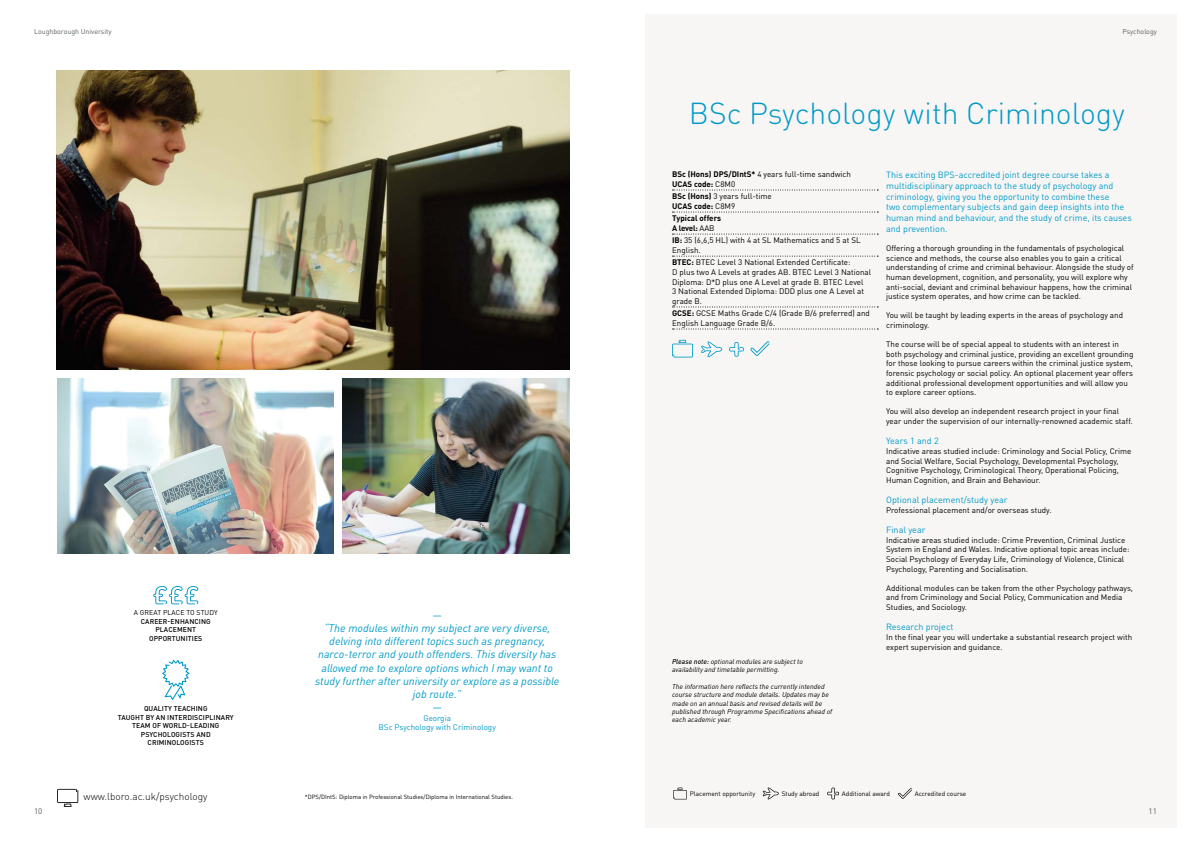
<style>
.page{position:relative;width:1191px;height:842px;background:#fff}
.page>*{position:absolute;margin:0;border:0;box-sizing:border-box;transform-origin:0 0}
.t1{font:300 30px "DIN Round OT";color:#009ac7}
.t2{font:italic 11px/13.2px "DINOT";color:#009ac7;text-align:center}
.t3{font:300 10px "DINOT";color:#000}
.t4{font:9px/10.8px "DINOT";color:#009ac7}
.t5{font:8px/9.6px "DINOT";color:#000}
.t6{font:700 8px/9.6px "DINOT";color:#000}
.t7{font:8px/9.6px "DIN Round OT";color:#009ac7;text-align:center}
.t8{font:8px "DINOT";color:#575e62}
.t9{font:italic 7px/8.4px "DINOT";color:#000}
.t10{font:500 7px/8.4px "DINOT";letter-spacing:.01em;color:#000;text-align:center}
.t11{font:7px "DINOT";color:#575e62}
.t12{font:7px "DINOT";letter-spacing:.01em;color:#000}
.t13{font:6.5px "DINOT";color:#000}
.t14{font:6px "DINOT";color:#000}
.s1{font-weight:400}
.s2{font-weight:700}
.s3{font-weight:500}
</style>
<div class="page">
<img style="left:57px;top:71px;width:513px;height:298px">
<img style="left:343px;top:378px;width:227px;height:176px">
<img style="left:57px;top:378px;width:277px;height:176px">
<div style="left:645px;top:14px;width:531px;height:814px;background:#f8f6f5"></div>
<svg style="left:153px;top:586px;width:46px;height:19px"></svg>
<svg style="left:672px;top:190px;width:206px;height:1px"></svg>
<svg style="left:672px;top:212px;width:206px;height:1px"></svg>
<svg style="left:672px;top:234px;width:206px;height:1px"></svg>
<svg style="left:672px;top:256px;width:206px;height:1px"></svg>
<svg style="left:672px;top:307px;width:206px;height:1px"></svg>
<svg style="left:672px;top:329px;width:206px;height:1px"></svg>
<svg style="left:701px;top:341px;width:21px;height:16px"></svg>
<svg style="left:672px;top:340px;width:21px;height:17px"></svg>
<svg style="left:729px;top:342px;width:15px;height:15px"></svg>
<svg style="left:750px;top:341px;width:19px;height:15px"></svg>
<svg style="left:162px;top:660px;width:27px;height:40px"></svg>
<svg style="left:57px;top:789px;width:21px;height:18px"></svg>
<svg style="left:673px;top:787px;width:14px;height:12px"></svg>
<svg style="left:762px;top:787px;width:17px;height:12px"></svg>
<svg style="left:898px;top:788px;width:14px;height:11px"></svg>
<svg style="left:827px;top:788px;width:12px;height:11px"></svg>
<p class="t11" style="left:34px;top:27px;width:79px">Loughborough University</p>
<p class="t12" style="left:134px;top:608px;width:85px">A GREAT PLACE TO STUDY</p>
<p class="t10" style="left:141px;top:617px;width:71px">CAREER-ENHANCING<br>PLACEMENT<br>OPPORTUNITIES</p>
<p class="t10" style="left:118px;top:705px;width:117px">QUALITY TEACHING<br>TAUGHT BY AN INTERDISCIPLINARY<br>TEAM OF WORLD-LEADING<br>PSYCHOLOGISTS AND<br>CRIMINOLOGISTS</p>
<p class="t2" style="left:315px;top:608px;width:246px">—<br>“The modules within my subject are very diverse, delving into different topics such as pregnancy, narco-terror and youth offenders. This diversity has allowed me to explore options which I may want to study further after university or explore as a possible job route.”<br>—</p>
<p class="t7" style="left:378px;top:713px;width:119px">Georgia<br>BSc Psychology with Criminology</p>
<p class="t11" style="left:1122px;top:27px;width:36px">Psychology</p>
<h1 class="t1" style="left:689px;top:95px;width:437px">BSc Psychology with Criminology</h1>
<p class="t6" style="left:672px;top:169px;width:180px">BSc (Hons) DPS/DIntS* <span class="s1">4 years full-time sandwich<br></span>UCAS code: <span class="s1">C8M0</span></p>
<p class="t5" style="left:672px;top:191px;width:101px"><span class="s2">BSc (Hons)</span> 3 years full-time<br><span class="s2">UCAS code:</span> C8M9</p>
<p class="t6" style="left:672px;top:213px;width:51px">Typical offers<br>A level: <span class="s1">AAB</span></p>
<p class="t5" style="left:672px;top:235px;width:190px"><span class="s2">IB:</span> 35 (6,6,5 HL) with 4 at SL Mathematics and 5 at SL<br>English.</p>
<p class="t5" style="left:672px;top:257px;width:200px"><span class="s2">BTEC:</span> BTEC Level 3 National Extended Certificate:<br>D plus two A Levels at grades AB. BTEC Level 3 National Diploma: D*D plus one A Level at grade B. BTEC Level<br>3 National Extended Diploma: DDD plus one A Level at grade B.</p>
<p class="t5" style="left:672px;top:308px;width:199px"><span class="s2">GCSE:</span> GCSE Maths Grade C/4 (Grade B/6 preferred) and<br>English Language Grade B/6.</p>
<p class="t9" style="left:672px;top:657px;width:132px"><span class="s3">Please note:</span> optional modules are subject to availability and timetable permitting.</p>
<p class="t9" style="left:672px;top:682px;width:162px">The information here reflects the currently intended course structure and module details. Updates may be made on an annual basis and revised details will be published through Programme Specifications ahead of each academic year.</p>
<p class="t4" style="left:886px;top:169px;width:247px">This exciting BPS-accredited joint degree course takes a multidisciplinary approach to the study of psychology and criminology, giving you the opportunity to combine these<br>two complementary subjects and gain deep insights into the human mind and behaviour, and the study of crime, its causes and prevention.</p>
<p class="t5" style="left:886px;top:243px;width:249px">Offering a thorough grounding in the fundamentals of psychological science and methods, the course also enables you to gain a critical understanding of crime and criminal behaviour. Alongside the study of human development, cognition, and personality, you will explore why anti-social, deviant and criminal behaviour happens, how the criminal justice system operates, and how crime can be tackled.</p>
<p class="t5" style="left:886px;top:311px;width:238px">You will be taught by leading experts in the areas of psychology and criminology.</p>
<p class="t5" style="left:886px;top:339px;width:249px">The course will be of special appeal to students with an interest in both psychology and criminal justice, providing an excellent grounding for those looking to pursue careers within the criminal justice system, forensic psychology or social policy. An optional placement year offers additional professional development opportunities and will allow you to explore career options.</p>
<p class="t5" style="left:886px;top:407px;width:248px">You will also develop an independent research project in your final year under the supervision of our internally-renowned academic staff.</p>
<p class="t4" style="left:886px;top:436px;width:54px">Years 1 and 2</p>
<p class="t5" style="left:886px;top:446px;width:247px">Indicative areas studied include: Criminology and Social Policy, Crime and Social Welfare, Social Psychology, Developmental Psychology, Cognitive Psychology, Criminological Theory, Operational Policing, Human Cognition, and Brain and Behaviour.</p>
<p class="t4" style="left:886px;top:494px;width:123px">Optional placement/study year</p>
<p class="t5" style="left:886px;top:505px;width:167px">Professional placement and/or overseas study.</p>
<p class="t4" style="left:886px;top:524px;width:41px">Final year</p>
<p class="t5" style="left:886px;top:535px;width:245px">Indicative areas studied include: Crime Prevention, Criminal Justice System in England and Wales. Indicative optional topic areas include:<br>Social Psychology of Everyday Life, Criminology of Violence, Clinical Psychology, Parenting and Socialisation.</p>
<p class="t5" style="left:886px;top:583px;width:248px">Additional modules can be taken from the other Psychology pathways, and from Criminology and Social Policy, Communication and Media<br>Studies, and Sociology.</p>
<p class="t4" style="left:886px;top:622px;width:69px">Research project</p>
<p class="t5" style="left:886px;top:632px;width:248px">In the final year you will undertake a substantial research project with expert supervision and guidance.</p>
<p class="t8" style="left:34px;top:806px;width:10px">10</p>
<p class="t3" style="left:84px;top:790px;width:125px">www.lboro.ac.uk/psychology</p>
<p class="t13" style="left:690px;top:789px;width:67px">Placement opportunity</p>
<p class="t13" style="left:781px;top:789px;width:39px">Study abroad</p>
<p class="t13" style="left:842px;top:789px;width:50px">Additional award</p>
<p class="t13" style="left:914px;top:789px;width:53px">Accredited course</p>
<p class="t14" style="left:305px;top:793px;width:210px">*DPS/DIntS: Diploma in Professional Studies/Diploma in International Studies.</p>
<p class="t8" style="left:1148px;top:806px;width:10px">11</p>
</div>
